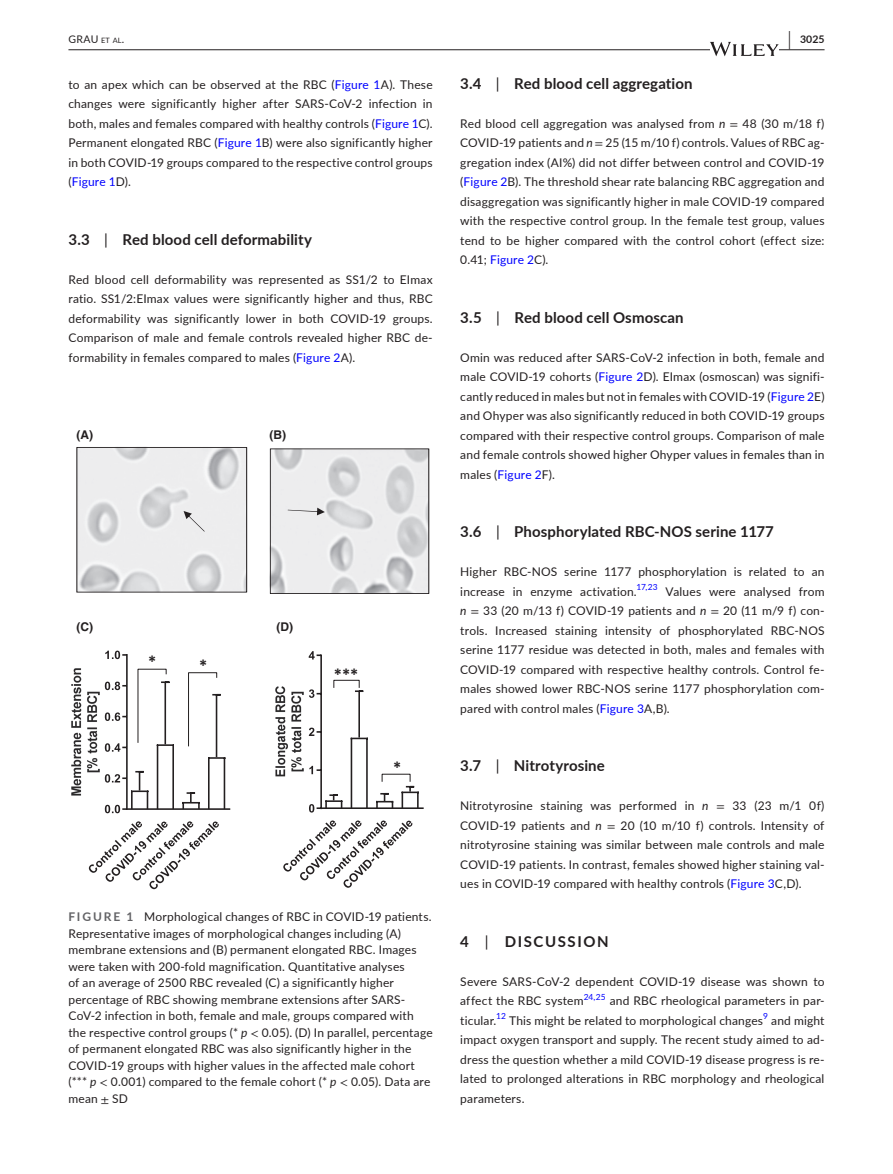
<style>
.page{position:relative;width:893px;height:1174px;background:#fff}
.page>*{position:absolute;margin:0;border:0;box-sizing:border-box;transform-origin:0 0}
.t1{font:700 16.5px "Calibri";color:#231f20}
.t2{font:700 15px "Lato";letter-spacing:.01em;color:#231f20}
.t3{font:700 15px "Lato";letter-spacing:.11em;color:#231f20}
.t4{font:12px/19.5px "Lato";letter-spacing:.015em;color:#231f20;text-align:justify}
.t5{font:700 12px "Helvetica";color:#231f20}
.t6{font:10.5px "Lato";color:#231f20}
.t7{font:700 10.5px "Lato";color:#231f20}
.t8{font:8.4px "Lato";color:#00f}
.s1{font-size:7.35px}
.s2{font-size:19.5px}
.s3{color:#00f}
.s4{font-weight:400}
.s5{font-style:italic}
.s6{font-family:"STIX"}
.s7{font-weight:700;color:#636366}
</style>
<div class="page">
<hr style="left:68px;top:49px;width:756px;height:1px;background:#231f20">
<svg style="left:710px;top:42px;width:69px;height:14px"></svg>
<svg style="left:89px;top:821px;width:130px;height:68px"></svg>
<hr style="left:126px;top:808px;width:104px;height:2px;background:#231f20">
<img style="left:72px;top:668px;width:28px;height:127px">
<svg style="left:105px;top:650px;width:122px;height:163px"></svg>
<svg style="left:283px;top:820px;width:129px;height:67px"></svg>
<hr style="left:320px;top:807px;width:104px;height:2px;background:#231f20">
<img style="left:276px;top:686px;width:27px;height:90px">
<svg style="left:309px;top:651px;width:111px;height:161px"></svg>
<svg style="left:76px;top:447px;width:171px;height:145px;background:#e1e1e3"></svg>
<svg style="left:270px;top:448px;width:159px;height:146px;background:#dedee0"></svg>
<p class="t6" style="left:68px;top:31px;width:57px">GRAU <span class="s1">et al</span>.</p>
<p class="t7" style="left:789px;top:31px;width:37px"><span class="s2">|</span> 3025</p>
<p class="t4" style="left:68px;top:74px;width:366px">to an apex which can be observed at the RBC (<span class="s3">Figure 1</span>A). These changes were significantly higher after SARS-CoV-2 infection in both, males and females compared with healthy controls (<span class="s3">Figure 1</span>C).<br>Permanent elongated RBC (<span class="s3">Figure 1</span>B) were also significantly higher in both COVID-19 groups compared to the respective control groups (<span class="s3">Figure 1</span>D).</p>
<p class="t2" style="left:460px;top:72px;width:234px">3.4 <span class="s4">|</span> Red blood cell aggregation</p>
<p class="t4" style="left:460px;top:113px;width:366px">Red blood cell aggregation was analysed from <span class="s5">n</span> <span class="s6">=</span> 48 (30 m/18 f)<br>COVID-19 patients and <span class="s5">n</span> <span class="s6">=</span> 25 (15 m/10 f) controls. Values of RBC ag&shy;gregation index (AI%) did not differ between control and COVID-19 (<span class="s3">Figure 2</span>B). The threshold shear rate balancing RBC aggregation and disaggregation was significantly higher in male COVID-19 compared with the respective control group. In the female test group, values tend to be higher compared with the control cohort (effect size:<br>0.41; <span class="s3">Figure 2</span>C).</p>
<p class="t2" style="left:68px;top:228px;width:245px">3.3 <span class="s4">|</span> Red blood cell deformability</p>
<p class="t4" style="left:68px;top:269px;width:366px">Red blood cell deformability was represented as SS1/2 to EImax ratio. SS1/2:EImax values were significantly higher and thus, RBC deformability was significantly lower in both COVID-19 groups.<br>Comparison of male and female controls revealed higher RBC de&shy;formability in females compared to males (<span class="s3">Figure 2</span>A).</p>
<p class="t2" style="left:460px;top:306px;width:225px">3.5 <span class="s4">|</span> Red blood cell Osmoscan</p>
<p class="t4" style="left:460px;top:347px;width:366px">Omin was reduced after SARS-CoV-2 infection in both, female and male COVID-19 cohorts (<span class="s3">Figure 2</span>D). EImax (osmoscan) was signifi&shy;cantly reduced in males but not in females with COVID-19 (<span class="s3">Figure 2</span>E) and Ohyper was also significantly reduced in both COVID-19 groups compared with their respective control groups. Comparison of male and female controls showed higher Ohyper values in females than in males (<span class="s3">Figure 2</span>F).</p>
<p class="t5" style="left:77px;top:427px;width:18px">(A)</p>
<p class="t5" style="left:270px;top:427px;width:18px">(B)</p>
<p class="t5" style="left:77px;top:619px;width:18px">(C)</p>
<p class="t5" style="left:276px;top:619px;width:18px">(D)</p>
<h1 class="t1" style="left:148px;top:651px;width:10px">*</h1>
<h1 class="t1" style="left:199px;top:655px;width:10px">*</h1>
<h1 class="t1" style="left:334px;top:664px;width:26px">***</h1>
<h1 class="t1" style="left:393px;top:757px;width:10px">*</h1>
<p class="t4" style="left:68px;top:908px;width:366px;line-height:16.5px;text-align:left"><span class="s7">FIGURE 1</span> Morphological changes of RBC in COVID-19 patients.<br>Representative images of morphological changes including (A) membrane extensions and (B) permanent elongated RBC. Images were taken with 200-fold magnification. Quantitative analyses<br>of an average of 2500 RBC revealed (C) a significantly higher percentage of RBC showing membrane extensions after SARS-CoV-2 infection in both, female and male, groups compared with the respective control groups (* <span class="s5">p</span> <span class="s6">&lt;</span> 0.05). (D) In parallel, percentage of permanent elongated RBC was also significantly higher in the COVID-19 groups with higher values in the affected male cohort (*** <span class="s5">p</span> <span class="s6">&lt;</span> 0.001) compared to the female cohort (* <span class="s5">p</span> <span class="s6">&lt;</span> 0.05). Data are mean <span class="s6">±</span> SD</p>
<p class="t2" style="left:460px;top:521px;width:315px">3.6 <span class="s4">|</span> Phosphorylated RBC-NOS serine 1177</p>
<p class="t4" style="left:460px;top:561px;width:366px">Higher RBC-NOS serine 1177 phosphorylation is related to an increase in enzyme activation.</p>
<p class="t8" style="left:636px;top:581px;width:23px">17,23</p>
<p class="t4" style="left:460px;top:581px;width:366px;text-indent:205px">Values were analysed from <span class="s5">n</span> <span class="s6">=</span> 33 (20 m/13 f) COVID-19 patients and <span class="s5">n</span> <span class="s6">=</span> 20 (11 m/9 f) con&shy;trols. Increased staining intensity of phosphorylated RBC-NOS serine 1177 residue was detected in both, males and females with COVID-19 compared with respective healthy controls. Control fe&shy;males showed lower RBC-NOS serine 1177 phosphorylation com&shy;pared with control males (<span class="s3">Figure 3</span>A,B).</p>
<p class="t2" style="left:460px;top:755px;width:146px">3.7 <span class="s4">|</span> Nitrotyrosine</p>
<p class="t4" style="left:460px;top:795px;width:366px">Nitrotyrosine staining was performed in <span class="s5">n</span> <span class="s6">=</span> 33 (23 m/1 0f)<br>COVID-19 patients and <span class="s5">n</span> <span class="s6">=</span> 20 (10 m/10 f) controls. Intensity of nitrotyrosine staining was similar between male controls and male COVID-19 patients. In contrast, females showed higher staining val&shy;ues in COVID-19 compared with healthy controls (<span class="s3">Figure 3</span>C,D).</p>
<p class="t3" style="left:460px;top:930px;width:150px">4 <span class="s4">|</span> DISCUSSION</p>
<p class="t4" style="left:460px;top:971px;width:366px">Severe SARS-CoV-2 dependent COVID-19 disease was shown to affect the RBC system<sup>24,25</sup> and RBC rheological parameters in par&shy;ticular.<sup>12</sup> This might be related to morphological changes<sup>9</sup> and might impact oxygen transport and supply. The recent study aimed to ad&shy;dress the question whether a mild COVID-19 disease progress is re&shy;lated to prolonged alterations in RBC morphology and rheological parameters.</p>
</div>
